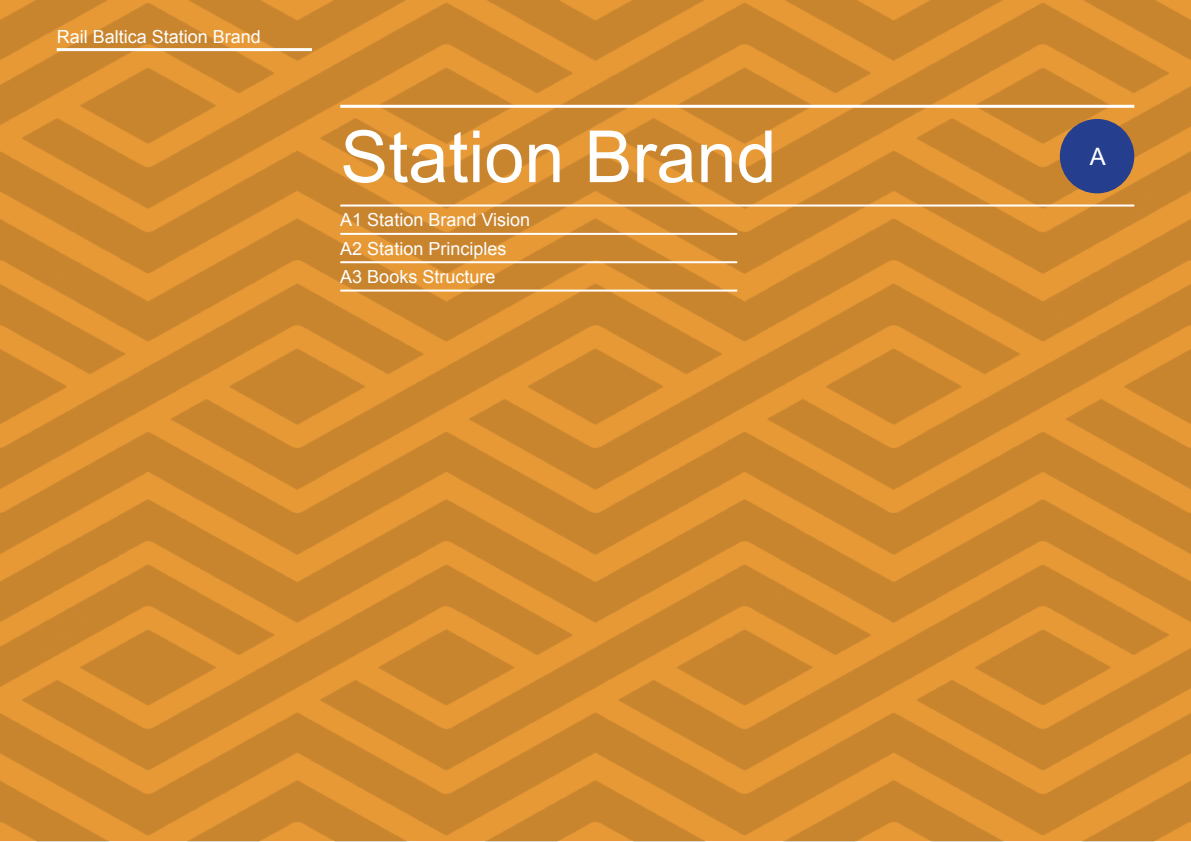
<style>
.page{position:relative;width:1191px;height:842px;background:#fff}
.page>*{position:absolute;margin:0;border:0;box-sizing:border-box;transform-origin:0 0}
.t1{font:72px "Arial";color:#fff}
.t2{font:24px "Times New Roman";color:#fff}
.t3{font:18px "Arial";color:#fff}
</style>
<div class="page">
<img style="left:0;top:0;width:1191px;height:841px">
<hr style="left:57px;top:48px;width:255px;height:3px;background:#fff">
<hr style="left:340px;top:105px;width:794px;height:3px;background:#fff">
<hr style="left:340px;top:205px;width:794px;height:2px;background:#fff">
<hr style="left:340px;top:233px;width:397px;height:2px;background:#fff">
<hr style="left:340px;top:261px;width:397px;height:2px;background:#fff">
<hr style="left:340px;top:290px;width:397px;height:2px;background:#fff">
<div style="left:1059px;top:119px;width:75px;height:74px;background:#253f8e;border-radius:50%"></div>
<p class="t3" style="left:57px;top:24px;width:206px">Rail Baltica Station Brand</p>
<p class="t1" style="left:340px;top:110px;width:438px">Station Brand</p>
<p class="t3" style="left:340px;top:208px;width:191px">A1 Station Brand Vision</p>
<p class="t3" style="left:340px;top:236px;width:168px">A2 Station Principles</p>
<p class="t3" style="left:340px;top:265px;width:157px">A3 Books Structure</p>
<h2 class="t2" style="left:1091px;top:140px;width:31px">A1</h2>
</div>
